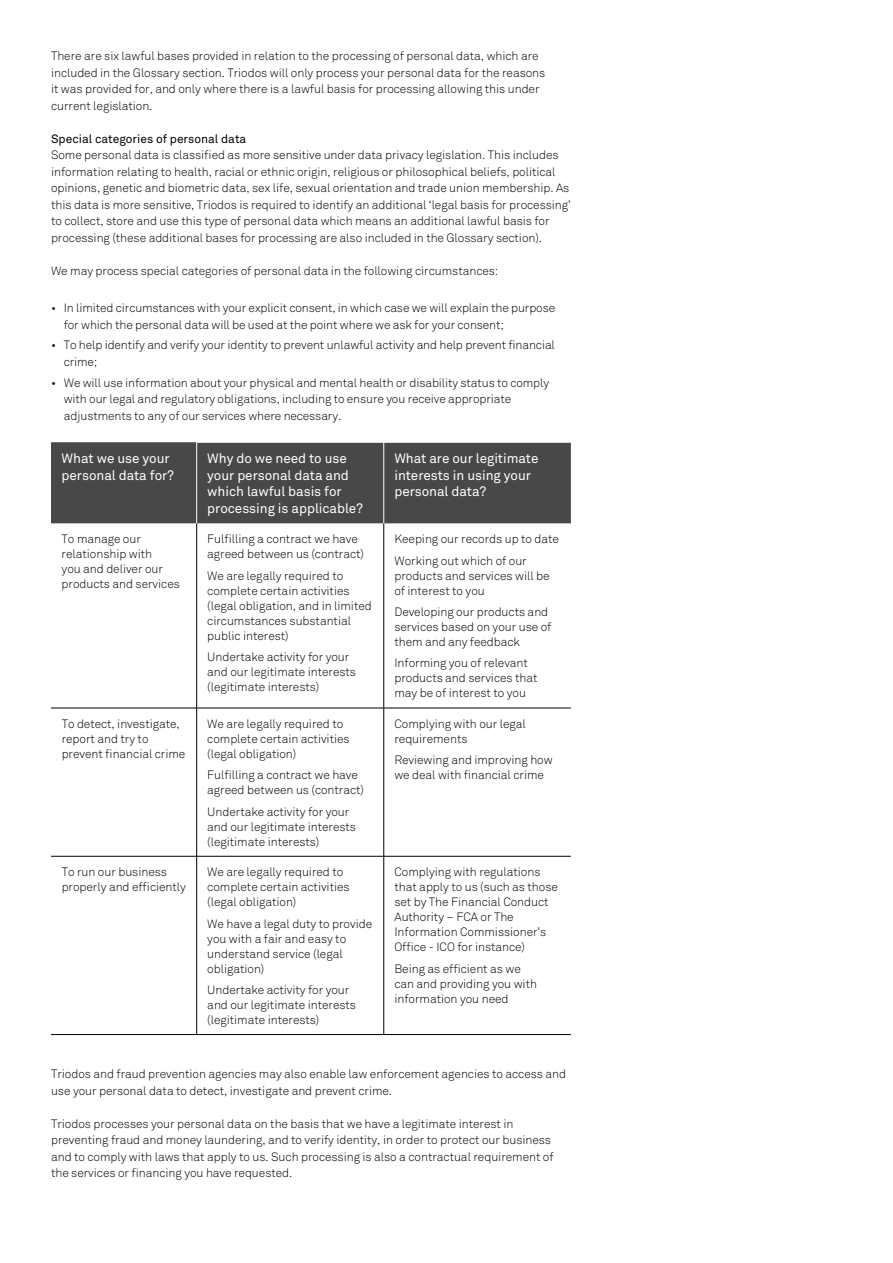
<style>
.page{position:relative;width:893px;height:1263px;background:#fff}
.page>*{position:absolute;margin:0;border:0;box-sizing:border-box;transform-origin:0 0}
.t1{font:13.5px/16.5px "Akkurat";letter-spacing:-.005em;color:#fff}
.t2{font:300 12px/15px "Akkurat";letter-spacing:-.005em;color:#000}
.t3{font:12px "Akkurat";color:#000}
</style>
<div class="page">
<div style="left:51px;top:442px;width:520px;height:81px;background:#484848"></div>
<hr style="left:196px;top:523px;width:1px;height:185px;background:#000">
<hr style="left:383px;top:523px;width:1px;height:185px;background:#000">
<hr style="left:51px;top:708px;width:146px;height:1px;background:#000">
<hr style="left:197px;top:708px;width:187px;height:1px;background:#000">
<hr style="left:196px;top:708px;width:1px;height:148px;background:#000">
<hr style="left:384px;top:708px;width:187px;height:1px;background:#000">
<hr style="left:383px;top:708px;width:1px;height:148px;background:#000">
<hr style="left:51px;top:856px;width:146px;height:1px;background:#000">
<hr style="left:197px;top:856px;width:187px;height:1px;background:#000">
<hr style="left:196px;top:856px;width:1px;height:178px;background:#000">
<hr style="left:384px;top:856px;width:187px;height:1px;background:#000">
<hr style="left:383px;top:856px;width:1px;height:178px;background:#000">
<hr style="left:51px;top:1034px;width:146px;height:1px;background:#000">
<hr style="left:197px;top:1034px;width:187px;height:1px;background:#000">
<hr style="left:384px;top:1034px;width:187px;height:1px;background:#000">
<hr style="left:196px;top:442px;width:188px;height:1px;background:#fff">
<hr style="left:384px;top:442px;width:187px;height:1px;background:#fff">
<hr style="left:196px;top:442px;width:1px;height:81px;background:#fff">
<hr style="left:383px;top:442px;width:1px;height:81px;background:#fff">
<p class="t2" style="left:51px;top:48px;width:496px;line-height:16.5px">There are six lawful bases provided in relation to the processing of personal data, which are included in the Glossary section. Triodos will only process your personal data for the reasons it was provided for, and only where there is a lawful basis for processing allowing this under current legislation.</p>
<p class="t3" style="left:51px;top:132px;width:197px">Special categories of personal data</p>
<p class="t2" style="left:51px;top:147px;width:521px;line-height:16.5px">Some personal data is classified as more sensitive under data privacy legislation. This includes information relating to health, racial or ethnic origin, religious or philosophical beliefs, political opinions, genetic and biometric data, sex life, sexual orientation and trade union membership. As this data is more sensitive, Triodos is required to identify an additional ‘legal basis for processing’ to collect, store and use this type of personal data which means an additional lawful basis for processing (these additional bases for processing are also included in the Glossary section).</p>
<p class="t2" style="left:51px;top:263px;width:449px">We may process special categories of personal data in the following circumstances:</p>
<p class="t2" style="left:64px;top:300px;width:493px;line-height:16.5px;text-indent:-13px">• In limited circumstances with your explicit consent, in which case we will explain the purpose for which the personal data will be used at the point where we ask for your consent;</p>
<p class="t2" style="left:64px;top:337px;width:493px;line-height:16.5px;text-indent:-13px">• To help identify and verify your identity to prevent unlawful activity and help prevent financial crime;</p>
<p class="t2" style="left:64px;top:374px;width:487px;line-height:16.5px;text-indent:-13px">• We will use information about your physical and mental health or disability status to comply with our legal and regulatory obligations, including to ensure you receive appropriate adjustments to any of our services where necessary.</p>
<p class="t1" style="left:62px;top:451px;width:114px">What we use your personal data for?</p>
<p class="t1" style="left:207px;top:451px;width:157px">Why do we need to use your personal data and which lawful basis for processing is applicable?</p>
<p class="t1" style="left:394px;top:451px;width:146px">What are our legitimate interests in using your personal data?</p>
<p class="t2" style="left:62px;top:532px;width:120px">To manage our relationship with<br>you and deliver our products and services</p>
<p class="t2" style="left:207px;top:532px;width:158px">Fulfilling a contract we have agreed between us (contract)</p>
<p class="t2" style="left:394px;top:528px;width:166px;line-height:21.5px">Keeping our records up to date<br>Working out which of our</p>
<p class="t2" style="left:394px;top:568px;width:157px">products and services will be of interest to you</p>
<p class="t2" style="left:394px;top:604px;width:159px">Developing our products and services based on your use of them and any feedback</p>
<p class="t2" style="left:394px;top:656px;width:145px">Informing you of relevant products and services that may be of interest to you</p>
<p class="t2" style="left:207px;top:568px;width:166px">We are legally required to complete certain activities (legal obligation, and in limited circumstances substantial public interest)</p>
<p class="t2" style="left:207px;top:649px;width:150px">Undertake activity for your and our legitimate interests (legitimate interests)</p>
<p class="t2" style="left:62px;top:716px;width:125px">To detect, investigate, report and try to prevent financial crime</p>
<p class="t2" style="left:207px;top:716px;width:144px">We are legally required to complete certain activities (legal obligation)</p>
<p class="t2" style="left:207px;top:768px;width:158px">Fulfilling a contract we have agreed between us (contract)</p>
<p class="t2" style="left:207px;top:804px;width:150px">Undertake activity for your and our legitimate interests (legitimate interests)</p>
<p class="t2" style="left:62px;top:865px;width:126px">To run our business properly and efficiently</p>
<p class="t2" style="left:207px;top:865px;width:144px">We are legally required to complete certain activities (legal obligation)</p>
<p class="t2" style="left:207px;top:916px;width:166px">We have a legal duty to provide you with a fair and easy to understand service (legal obligation)</p>
<p class="t2" style="left:207px;top:982px;width:150px">Undertake activity for your and our legitimate interests (legitimate interests)</p>
<p class="t2" style="left:394px;top:716px;width:133px">Complying with our legal requirements</p>
<p class="t2" style="left:394px;top:753px;width:160px">Reviewing and improving how we deal with financial crime</p>
<p class="t2" style="left:394px;top:865px;width:165px">Complying with regulations that apply to us (such as those set by The Financial Conduct<br>Authority – FCA or The<br>Information Commissioner’s<br>Office - ICO for instance)</p>
<p class="t2" style="left:394px;top:961px;width:144px">Being as efficient as we can and providing you with information you need</p>
<p class="t2" style="left:51px;top:1066px;width:516px;line-height:16.5px">Triodos and fraud prevention agencies may also enable law enforcement agencies to access and use your personal data to detect, investigate and prevent crime.</p>
<p class="t2" style="left:51px;top:1115px;width:504px;line-height:16.5px">Triodos processes your personal data on the basis that we have a legitimate interest in preventing fraud and money laundering, and to verify identity, in order to protect our business and to comply with laws that apply to us. Such processing is also a contractual requirement of the services or financing you have requested.</p>
</div>
